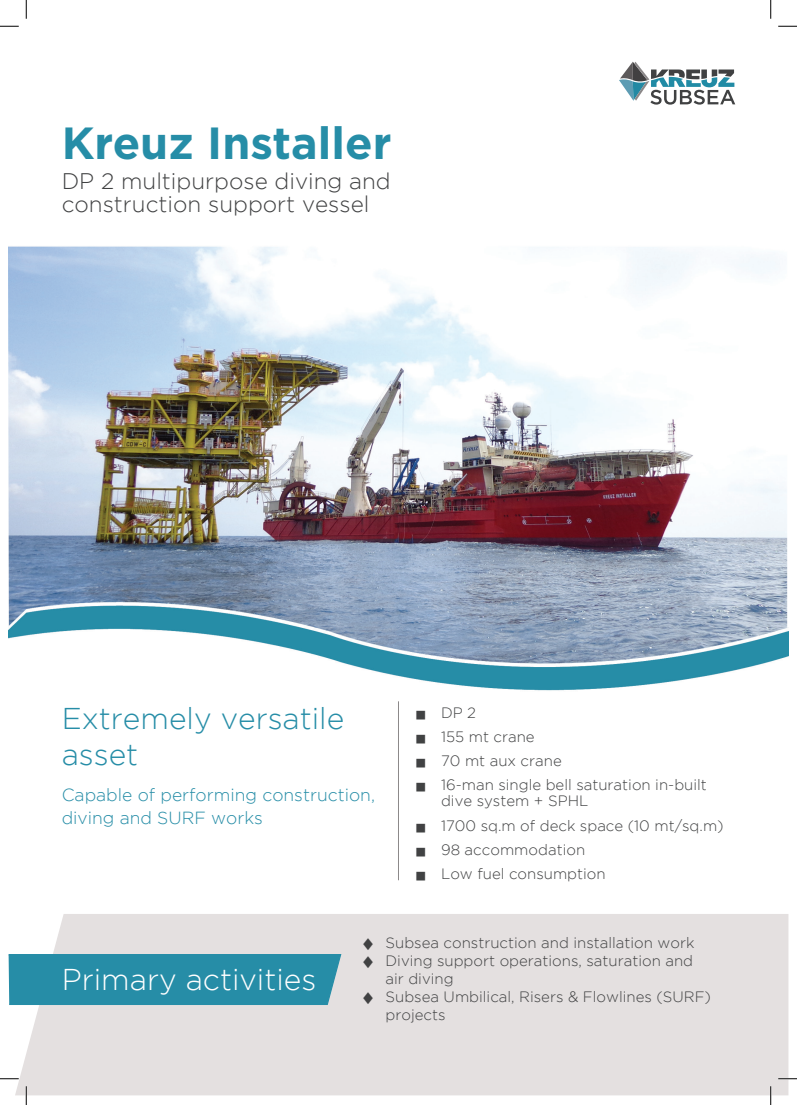
<style>
.page{position:relative;width:797px;height:1105px;background:#fff}
.page>*{position:absolute;margin:0;border:0;box-sizing:border-box;transform-origin:0 0}
.t1{font:700 45px "Gotham";color:#268da7}
._1st_Page_Heading{font:300 30px/36px "Gotham";color:#268da7}
.t2{font:300 30px "Gotham";color:#fff}
.t3{font:300 22.5px/22.6px "Gotham";color:#414243}
._1st_page_large_text{font:300 17.5px/22.6px "Gotham";color:#268da7}
._1st_page_bullets{font:300 15px/18px "Gotham";color:#414243}
</style>
<div class="page">
<img style="left:9px;top:61px;width:779px;height:1035px">
<hr style="left:398px;top:701px;width:1px;height:179px;background:#8c898a">
<div style="left:15px;top:914px;width:782px;height:181px;background:#e4e0e0"></div>
<div style="left:8px;top:953px;width:334px;height:53px;background:#268da7"></div>
<svg style="left:619px;top:62px;width:116px;height:43px"></svg>
<svg style="left:0;top:25px;width:19px;height:2px"></svg>
<svg style="left:778px;top:25px;width:19px;height:2px"></svg>
<svg style="left:0;top:1078px;width:19px;height:1px"></svg>
<svg style="left:778px;top:1078px;width:19px;height:1px"></svg>
<svg style="left:25px;top:0;width:2px;height:19px"></svg>
<svg style="left:25px;top:1086px;width:2px;height:19px"></svg>
<svg style="left:770px;top:0;width:1px;height:19px"></svg>
<svg style="left:770px;top:1086px;width:1px;height:19px"></svg>
<p class="t1" style="left:62px;top:117px;width:331px">Kreuz Installer</p>
<p class="t3" style="left:62px;top:170px;width:330px">DP 2 multipurpose diving and construction support vessel</p>
<p class="_1st_Page_Heading" style="left:62px;top:700px;width:284px">Extremely versatile asset</p>
<p class="_1st_page_large_text" style="left:62px;top:784px;width:315px">Capable of performing construction, diving and SURF works</p>
<p class="_1st_page_bullets" style="left:416px;top:703px;width:61px">■ DP 2</p>
<p class="_1st_page_bullets" style="left:416px;top:727px;width:120px">■ 155 mt crane</p>
<p class="_1st_page_bullets" style="left:416px;top:751px;width:147px">■ 70 mt aux crane</p>
<p class="_1st_page_bullets" style="left:441px;top:776px;width:267px;line-height:16.2px;text-indent:-25px">■ 16-man single bell saturation in-built dive system + SPHL</p>
<p class="_1st_page_bullets" style="left:416px;top:816px;width:309px">■ 1700 sq.m of deck space (10 mt/sq.m)</p>
<p class="_1st_page_bullets" style="left:416px;top:840px;width:170px">■ 98 accommodation</p>
<p class="_1st_page_bullets" style="left:416px;top:864px;width:191px">■ Low fuel consumption</p>
<p class="t2" style="left:62px;top:963px;width:256px">Primary activities</p>
<p class="_1st_page_bullets" style="left:363px;top:933px;width:333px">◆ Subsea construction and installation work</p>
<p class="_1st_page_bullets" style="left:385px;top:951px;width:309px;text-indent:-22px">◆ Diving support operations, saturation and air diving</p>
<p class="_1st_page_bullets" style="left:385px;top:987px;width:327px;text-indent:-22px">◆ Subsea Umbilical, Risers &amp; Flowlines (SURF) projects</p>
</div>
